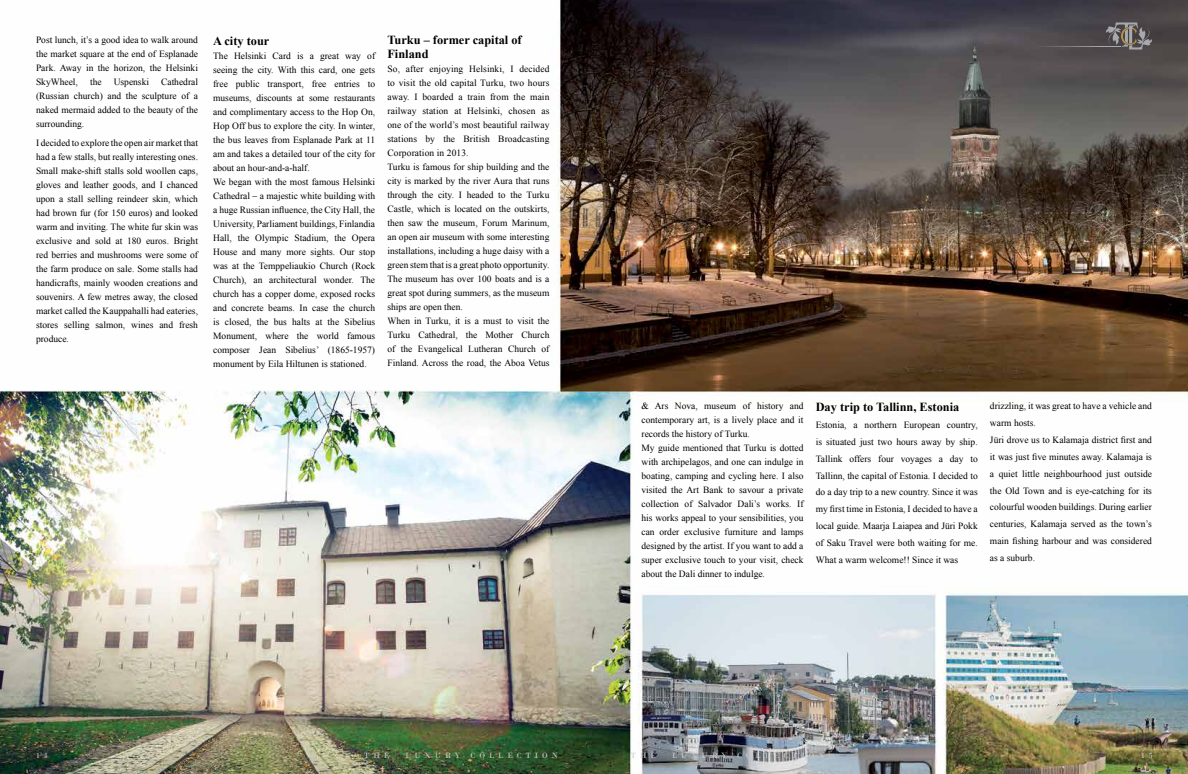
<style>
.page{position:relative;width:1188px;height:774px;background:#fff}
.page>*{position:absolute;margin:0;border:0;box-sizing:border-box;transform-origin:0 0}
.t1{font:700 12.3px/14px "Times New Roman";color:#000}
.t2{font:9.5px/14px "Times New Roman";color:#000;text-align:justify}
.t3{font:8px "Bodoni";letter-spacing:.5em;color:#ccc}
</style>
<div class="page">
<img style="left:0;top:0;width:1188px;height:774px">
<hr style="left:1029px;top:46px;width:91px;height:1px;background:#a7a9ac">
<svg style="left:1106px;top:22px;width:46px;height:28px"></svg>
<p class="t2" style="left:36px;top:32px;width:164px">Post lunch, it’s a good idea to walk around the market square at the end of Esplanade Park. Away in the horizon, the Helsinki SkyWheel,</p>
<p class="t2" style="left:36px;top:74px;width:164px;text-indent:125px">Cathedral (Russian church) and the sculpture of a naked mermaid added to the beauty of the surrounding.</p>
<p class="t2" style="left:36px;top:136px;width:164px">I decided to explore the open air market that had a few stalls, but really interesting ones.<br>Small make-shift stalls sold woollen caps, gloves and leather goods, and I chanced upon a stall selling reindeer skin, which had brown fur (for 150 euros) and looked warm and inviting. The white fur skin was exclusive and sold at 180 euros. Bright red berries and mushrooms were some of the farm produce on sale. Some stalls had handicrafts, mainly wooden creations and souvenirs. A few metres away, the closed market called the Kauppahalli had eateries, stores selling salmon, wines and fresh produce.</p>
<p class="t2" style="left:90px;top:74px;width:13px">the</p>
<p class="t2" style="left:114px;top:74px;width:37px">Uspenski</p>
<p class="t1" style="left:213px;top:33px;width:58px">A city tour</p>
<p class="t2" style="left:213px;top:48px;width:164px;text-align:left">The Helsinki Card is a great way of seeing the city. With this card, one gets free public transport, free entries to museums, discounts at some restaurants and complimentary access to the Hop On, Hop Off bus to explore the city. In winter, the bus leaves from Esplanade Park at 11 am and takes a detailed tour of the city for about an hour-and-a-half.<br>We began with the most famous Helsinki Cathedral – a majestic white building with a huge Russian influence, the City Hall, the University, Parliament buildings, Finlandia Hall, the Olympic Stadium, the Opera House and many more sights. Our stop was at the Temppeliaukio Church (Rock Church), an architectural wonder. The church has a copper dome, exposed rocks and concrete beams. In case the church is closed, the bus halts at the Sibelius Monument, where the world famous composer Jean Sibelius’ (1865-1957) monument by Eila Hiltunen is stationed.</p>
<p class="t1" style="left:387px;top:33px;width:136px">Turku – former capital of<br>Finland</p>
<p class="t2" style="left:387px;top:62px;width:164px;text-align:left">So, after enjoying Helsinki, I decided to visit the old capital Turku, two hours away. I boarded a train from the main railway station at Helsinki, chosen as one of the world’s most beautiful railway stations by the British Broadcasting Corporation in 2013.<br>Turku is famous for ship building and the city is marked by the river Aura that runs through the city. I headed to the Turku Castle, which is located on the outskirts, then saw the museum, Forum Marinum, an open air museum with some interesting installations, including a huge daisy with a green stem that is a great photo opportunity.<br>The museum has over 100 boats and is a great spot during summers, as the museum ships are open then.<br>When in Turku, it is a must to visit the Turku Cathedral, the Mother Church of the Evangelical Lutheran Church of Finland. Across the road, the Aboa Vetus</p>
<p class="t2" style="left:642px;top:399px;width:164px;text-align:left">&amp; Ars Nova, museum of history and contemporary art, is a lively place and it records the history of Turku.<br>My guide mentioned that Turku is dotted with archipelagos, and one can indulge in boating, camping and cycling here. I also visited the Art Bank to savour a private collection of Salvador Dali’s works. If his works appeal to your sensibilities, you can order exclusive furniture and lamps designed by the artist. If you want to add a super exclusive touch to your visit, check about the Dali dinner to indulge.</p>
<p class="t2" style="left:990px;top:398px;width:164px;line-height:16.8px;text-align:left">drizzling, it was great to have a vehicle and warm hosts.<br>Jüri drove us to Kalamaja district first and it was just five minutes away. Kalamaja is a quiet little neighbourhood just outside the Old Town and is eye-catching for its colourful wooden buildings. During earlier centuries, Kalamaja served as the town’s main fishing harbour and was considered as a suburb.</p>
<p class="t1" style="left:816px;top:400px;width:145px">Day trip to Tallinn, Estonia</p>
<p class="t2" style="left:816px;top:416px;width:164px;line-height:16.8px">Estonia, a northern European country, is situated just two hours away by ship.<br>Tallink offers four voyages a day to Tallinn, the capital of Estonia. I decided to do a day trip to a new country. Since it was my first time in Estonia, I decided to have a local guide. Maarja Laiapea and Jüri Pokk of Saku Travel were both waiting for me.<br>What a warm welcome!! Since it was</p>
<p class="t3" style="left:36px;top:751px;width:13px">1 4</p>
<p class="t3" style="left:364px;top:751px;width:27px">THE</p>
<p class="t3" style="left:405px;top:751px;width:154px">LUXURY COLLECTION</p>
<p class="t3" style="left:631px;top:751px;width:27px">THE</p>
<p class="t3" style="left:672px;top:751px;width:154px">LUXURY COLLECTION</p>
<p class="t3" style="left:1141px;top:751px;width:13px">1 5</p>
</div>
